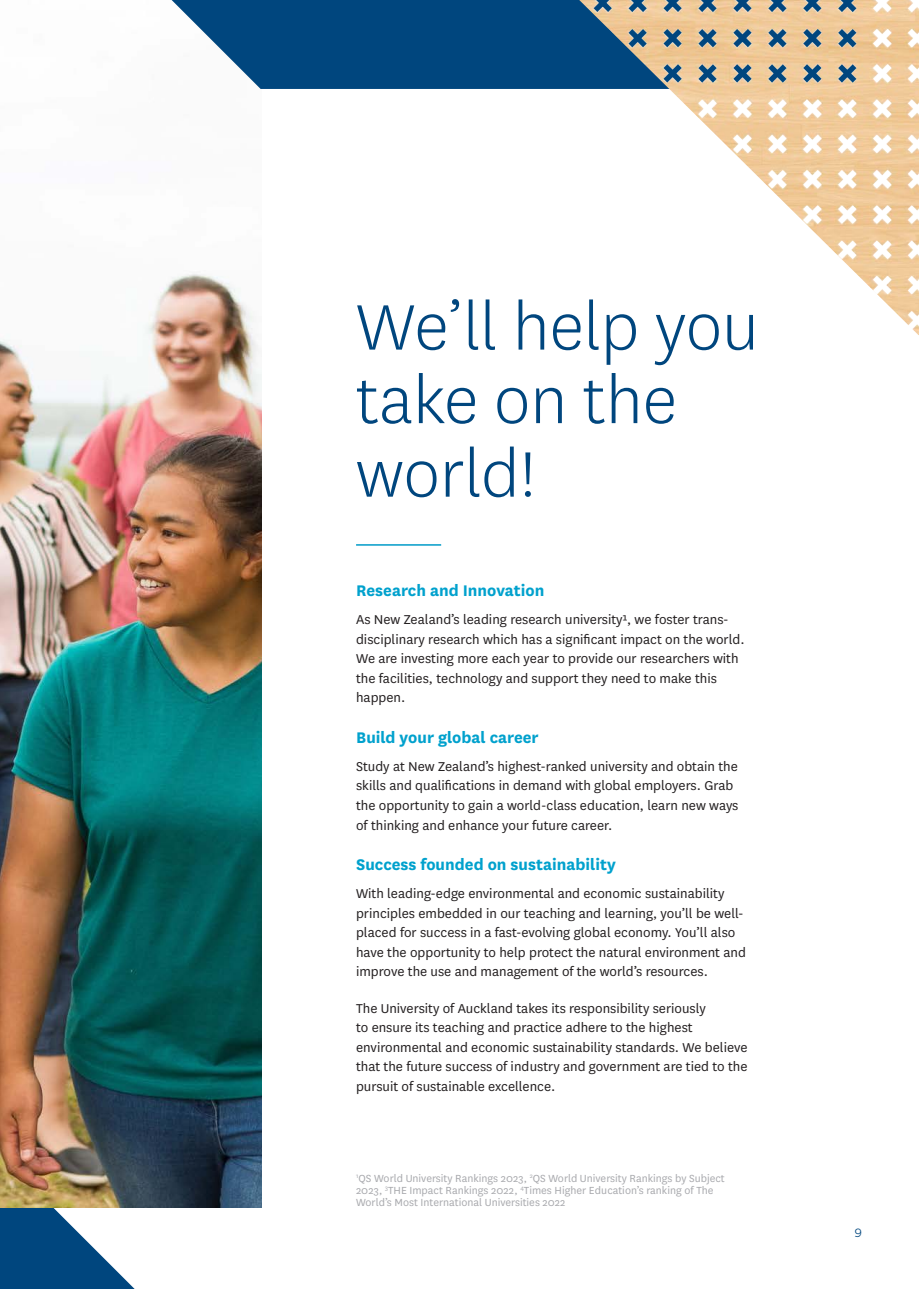
<style>
.page{position:relative;width:919px;height:1289px;background:#fff}
.page>*{position:absolute;margin:0;border:0;box-sizing:border-box;transform-origin:0 0}
.t1{font:300 75px/73.5px "National";color:#00467e}
.Subheading{font:700 18px "National";color:#00a1cd}
.Body_Copy{font:15px/19.5px "National";color:#231f20}
.Body_Copy-2{font:12px/12px "National";color:#a8a9ad}
.t2{font:300 12px "Matter";color:#00467e}
</style>
<div class="page">
<svg style="left:0;top:1207px;width:135px;height:81px"></svg>
<img style="left:0;top:274px;width:261px;height:933px">
<svg style="left:172px;top:0;width:407px;height:89px;background:#1a598b"></svg>
<img style="left:579px;top:0;width:339px;height:335px">
<hr style="left:356px;top:544px;width:85px;height:1px;background:#009bc8">
<p class="t1" style="left:356px;top:288px;width:404px">We’ll help you take on the world!</p>
<p class="Subheading" style="left:356px;top:578px;width:190px">Research and Innovation</p>
<p class="Body_Copy" style="left:356px;top:609px;width:390px">As New Zealand’s leading research university¹, we foster trans&shy;disciplinary research which has a significant impact on the world.<br>We are investing more each year to provide our researchers with the facilities, technology and support they need to make this happen.</p>
<p class="Subheading" style="left:356px;top:724px;width:184px">Build your global career</p>
<p class="Body_Copy" style="left:356px;top:756px;width:384px">Study at New Zealand’s highest-ranked university and obtain the skills and qualifications in demand with global employers. Grab the opportunity to gain a world-class education, learn new ways of thinking and enhance your future career.</p>
<p class="Subheading" style="left:356px;top:852px;width:261px">Success founded on sustainability</p>
<p class="Body_Copy" style="left:356px;top:883px;width:391px">With leading-edge environmental and economic sustainability principles embedded in our teaching and learning, you’ll be well&shy;placed for success in a fast-evolving global economy. You’ll also have the opportunity to help protect the natural environment and improve the use and management of the world’s resources.</p>
<p class="Body_Copy" style="left:356px;top:997px;width:393px">The University of Auckland takes its responsibility seriously<br>to ensure its teaching and practice adhere to the highest environmental and economic sustainability standards. We believe that the future success of industry and government are tied to the pursuit of sustainable excellence.</p>
<p class="Body_Copy-2" style="left:356px;top:1171px;width:370px"><sup>1</sup>QS World University Rankings 2023, <sup>2</sup>QS World University Rankings by Subject<br>2023, <sup>3</sup>THE Impact Rankings 2022, <sup>4</sup>Times Higher Education’s ranking of The<br>World’s Most International Universities 2022</p>
<p class="t2" style="left:854px;top:1224px;width:8px">9</p>
</div>
